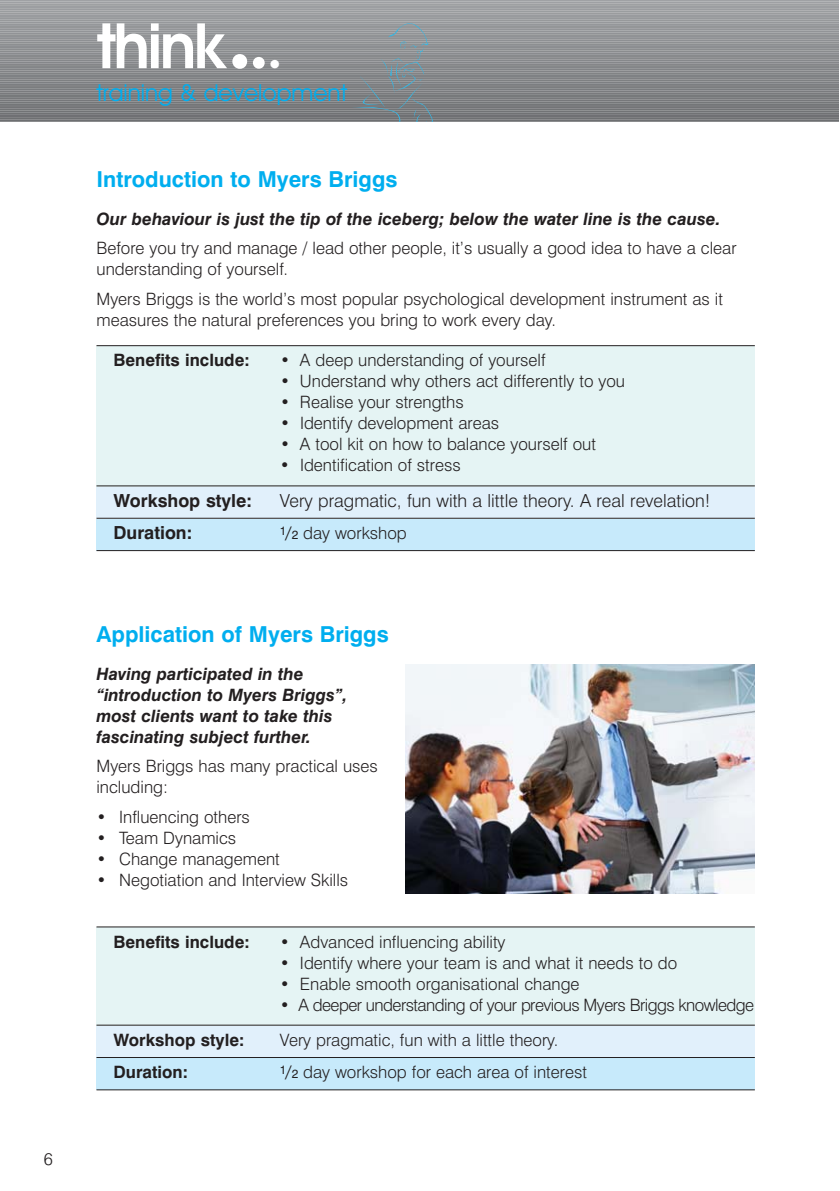
<style>
.page{position:relative;width:840px;height:1191px;background:#fff}
.page>*{position:absolute;margin:0;border:0;box-sizing:border-box;transform-origin:0 0}
.t1{font:600 63px "Avant Garde IT Cby BT";letter-spacing:-.04em;color:#fff}
.t2{font:23.4px "Avant Garde IT Cby BT";color:#00aeef}
.t3{font:700 22px "Swiss 721 BT";color:#00aeef}
.t4{font:300 18px "Swiss 721 BT";color:#231f20}
.t5{font:700 18px "Swiss 721 BT";color:#231f20}
.t6{font:300 17px/21px "Swiss 721 BT";color:#231f20}
.t7{font:italic 700 17px/21px "Swiss 721 BT";color:#231f20}
.t8{font:700 17px "Swiss 721 BT";color:#231f20}
.t9{font:300 17px "Swiss 721 BT";letter-spacing:-.03em;color:#231f20}
.t10{font:300 17px "Swiss 721 BT";color:#231f20;scale:1.3 1}
.s1{font-family:"Gill Sans";font-weight:700;font-size:70.4px}
.s2{font-family:"Gill Sans";font-weight:700;font-size:56px}
.s3{font-family:"Gill Sans";font-weight:700;font-size:40.4px}
.s4{font-weight:400;font-size:12px}
</style>
<div class="page">
<div style="left:96px;top:1025px;width:658px;height:32px;background:#e1f0fb"></div>
<div style="left:96px;top:927px;width:658px;height:98px;background:#e5f4f4"></div>
<div style="left:96px;top:1057px;width:658px;height:32px;background:#c7eafb"></div>
<div style="left:96px;top:487px;width:658px;height:31px;background:#e1f0fb"></div>
<div style="left:96px;top:346px;width:658px;height:140px;background:#e5f4f4"></div>
<div style="left:96px;top:519px;width:658px;height:31px;background:#c7eafb"></div>
<hr style="left:96px;top:345px;width:658px;height:1px;background:#231f20">
<hr style="left:96px;top:485px;width:658px;height:1px;background:#231f20">
<hr style="left:96px;top:518px;width:658px;height:1px;background:#231f20">
<hr style="left:96px;top:550px;width:658px;height:1px;background:#231f20">
<hr style="left:96px;top:926px;width:658px;height:1px;background:#231f20">
<hr style="left:96px;top:1024px;width:658px;height:1px;background:#231f20">
<hr style="left:96px;top:1057px;width:658px;height:1px;background:#231f20">
<hr style="left:96px;top:1089px;width:658px;height:1px;background:#231f20">
<img style="left:405px;top:665px;width:349px;height:228px">
<svg style="left:0;top:1px;width:838px;height:7px"></svg>
<div style="left:0;top:5px;width:838px;height:6px;background:#a6a8a9"></div>
<svg style="left:0;top:6px;width:838px;height:7px;fill:#9c9ea1"></svg>
<div style="left:0;top:12px;width:838px;height:6px;background:#999b9e"></div>
<div style="left:0;top:14px;width:838px;height:6px;background:#a8a9ac"></div>
<svg style="left:0;top:15px;width:838px;height:7px;fill:#999b9e"></svg>
<svg style="left:0;top:21px;width:838px;height:7px"></svg>
<div style="left:0;top:25px;width:838px;height:6px;background:#9c9ea1"></div>
<svg style="left:0;top:26px;width:838px;height:7px;fill:#949698"></svg>
<div style="left:0;top:32px;width:838px;height:6px;background:#919395"></div>
<div style="left:0;top:34px;width:838px;height:6px;background:#a0a2a3"></div>
<svg style="left:0;top:35px;width:838px;height:7px;fill:#909295"></svg>
<svg style="left:0;top:41px;width:838px;height:6px"></svg>
<div style="left:0;top:45px;width:838px;height:6px;background:#949699"></div>
<svg style="left:0;top:46px;width:838px;height:7px"></svg>
<div style="left:0;top:52px;width:838px;height:6px;background:#888a8d"></div>
<div style="left:0;top:54px;width:838px;height:6px;background:#97999c"></div>
<svg style="left:0;top:55px;width:838px;height:7px;fill:#888a8c"></svg>
<svg style="left:0;top:61px;width:838px;height:6px"></svg>
<div style="left:0;top:65px;width:838px;height:6px;background:#8c8e8f"></div>
<svg style="left:0;top:66px;width:838px;height:7px"></svg>
<div style="left:0;top:72px;width:838px;height:6px;background:#808285"></div>
<div style="left:0;top:74px;width:838px;height:6px;background:#8f9193"></div>
<svg style="left:0;top:75px;width:838px;height:7px;fill:#7f8184"></svg>
<svg style="left:0;top:81px;width:838px;height:6px"></svg>
<div style="left:0;top:85px;width:838px;height:6px;background:#838486"></div>
<svg style="left:0;top:86px;width:838px;height:7px"></svg>
<div style="left:0;top:92px;width:838px;height:6px;background:#787a7c"></div>
<div style="left:0;top:94px;width:838px;height:6px;background:#87898b"></div>
<svg style="left:0;top:95px;width:838px;height:7px;fill:#77797b"></svg>
<div style="left:0;top:101px;width:838px;height:6px;background:#747678"></div>
<div style="left:0;top:103px;width:838px;height:6px;background:#8a8c8e"></div>
<div style="left:0;top:104px;width:838px;height:7px;background:#7a7b7e"></div>
<svg style="left:0;top:106px;width:838px;height:7px"></svg>
<div style="left:0;top:112px;width:838px;height:6px;background:#707174"></div>
<div style="left:0;top:114px;width:838px;height:6px;background:#7f8083"></div>
<svg style="left:0;top:115px;width:838px;height:6px;fill:#6f7073"></svg>
<svg style="left:0;top:117px;width:838px;height:2px"></svg>
<svg style="left:351px;top:23px;width:81px;height:98px"></svg>
<p class="t6" style="left:44px;top:1148px;width:11px">6</p>
<h1 class="t1" style="left:96px;top:23px;width:185px">think<span class="s1">.</span><span class="s2">.</span><span class="s3">.</span></h1>
<h2 class="t2" style="left:96px;top:84px;width:252px">training &amp; development</h2>
<p class="t3" style="left:96px;top:169px;width:302px">Introduction to Myers Briggs</p>
<p class="t7" style="left:96px;top:209px;width:625px">Our behaviour is just the tip of the iceberg; below the water line is the cause.</p>
<p class="t6" style="left:96px;top:238px;width:641px">Before you try and manage / lead other people, it’s usually a good idea to have a clear understanding of yourself.</p>
<p class="t6" style="left:96px;top:289px;width:627px">Myers Briggs is the world’s most popular psychological development instrument as it measures the natural preferences you bring to work every day.</p>
<p class="t8" style="left:113px;top:353px;width:137px">Benefits include:</p>
<p class="t6" style="left:280px;top:351px;width:267px">• A deep understanding of yourself</p>
<p class="t6" style="left:280px;top:372px;width:346px">• Understand why others act differently to you</p>
<p class="t6" style="left:280px;top:393px;width:185px">• Realise your strengths</p>
<p class="t6" style="left:280px;top:414px;width:220px">• Identify development areas</p>
<p class="t6" style="left:280px;top:435px;width:317px">• A tool kit on how to balance yourself out</p>
<p class="t6" style="left:280px;top:456px;width:182px">• Identification of stress</p>
<p class="t5" style="left:113px;top:492px;width:140px">Workshop style:</p>
<p class="t4" style="left:280px;top:492px;width:431px">Very pragmatic, fun with a little theory. A real revelation!</p>
<p class="t5" style="left:113px;top:525px;width:80px">Duration:</p>
<p class="t10" style="left:280px;top:525px;width:99px"><sup>1</sup>/<span class="s4">2</span> day workshop</p>
<p class="t3" style="left:96px;top:624px;width:293px">Application of Myers Briggs</p>
<p class="t7" style="left:96px;top:664px;width:252px">Having participated in the “introduction to Myers Briggs”, most clients want to take this fascinating subject further.</p>
<p class="t6" style="left:96px;top:756px;width:283px">Myers Briggs has many practical uses including:</p>
<p class="t6" style="left:96px;top:807px;width:155px">• Influencing others</p>
<p class="t6" style="left:96px;top:828px;width:141px">• Team Dynamics</p>
<p class="t6" style="left:96px;top:849px;width:185px">• Change management</p>
<p class="t6" style="left:96px;top:870px;width:253px">• Negotiation and Interview Skills</p>
<p class="t8" style="left:113px;top:934px;width:137px">Benefits include:</p>
<p class="t6" style="left:280px;top:932px;width:227px">• Advanced influencing ability</p>
<p class="t6" style="left:280px;top:953px;width:398px">• Identify where your team is and what it needs to do</p>
<p class="t6" style="left:280px;top:974px;width:301px">• Enable smooth organisational change</p>
<p class="t9" style="left:280px;top:997px;width:475px">• A deeper understanding of your previous Myers Briggs knowledge</p>
<p class="t8" style="left:113px;top:1032px;width:132px">Workshop style:</p>
<p class="t6" style="left:280px;top:1030px;width:280px">Very pragmatic, fun with a little theory.</p>
<p class="t8" style="left:113px;top:1065px;width:76px">Duration:</p>
<p class="t10" style="left:280px;top:1065px;width:237px"><sup>1</sup>/<span class="s4">2</span> day workshop for each area of interest</p>
</div>
